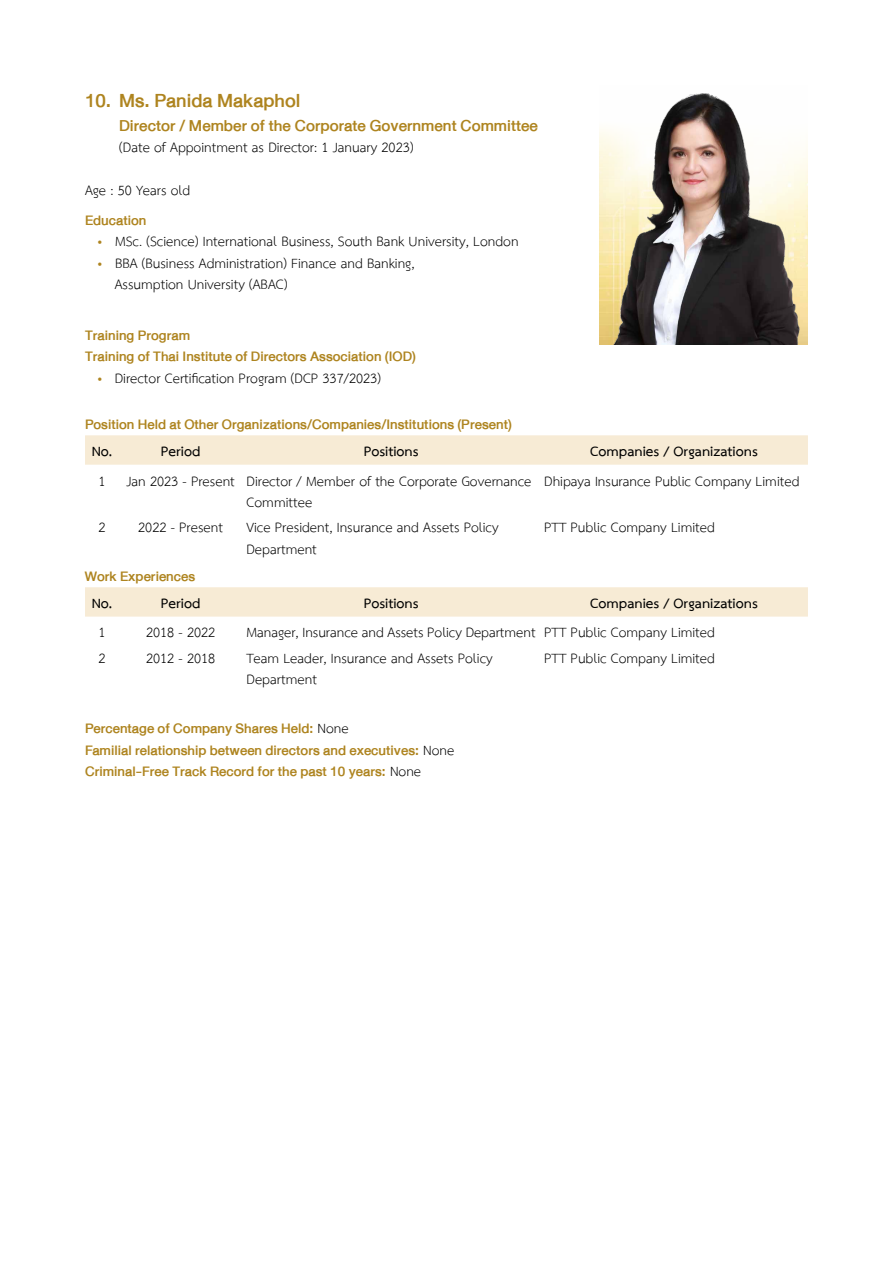
<style>
.page{position:relative;width:893px;height:1263px;background:#fff}
.page>*{position:absolute;margin:0;border:0;box-sizing:border-box;transform-origin:0 0}
.t1{font:27px "DB Helvethaica X 65 Med";color:#ae841f}
.t2{font:22.5px "DB Helvethaica X 65 Med";color:#ae841f}
.t3{font:19.5px/21.5px "TH Sarabun PSK";color:#000}
.t4{font:19.5px/21.5px "DB Helvethaica X 65 Med";color:#ae841f}
.t5{font:700 19.5px "TH Sarabun PSK";color:#000}
.s1{color:#ae841f}
.s2{font-family:"TH Sarabun PSK";color:#000}
</style>
<div class="page">
<img style="left:600px;top:93px;width:208px;height:252px">
<div style="left:85px;top:435px;width:723px;height:30px;background:#f7ebd5"></div>
<div style="left:85px;top:587px;width:723px;height:30px;background:#f7ebd5"></div>
<h1 class="t1" style="left:85px;top:86px;width:217px">10. Ms. Panida Makaphol</h1>
<p class="t2" style="left:119px;top:113px;width:420px">Director / Member of the Corporate Government Committee</p>
<p class="t3" style="left:85px;top:127px;width:330px;line-height:42.9px;text-indent:34px">(Date of Appointment as Director: 1 January 2023)<br>Age : 50 Years old</p>
<p class="t4" style="left:85px;top:210px;width:63px">Education</p>
<p class="t3" style="left:98px;top:232px;width:422px"><span class="s1">•</span> MSc. (Science) International Business, South Bank University, London</p>
<p class="t3" style="left:115px;top:253px;width:301px;text-indent:-17px"><span class="s1">•</span> BBA (Business Administration) Finance and Banking,<br>Assumption University (ABAC)</p>
<p class="t4" style="left:85px;top:325px;width:332px;line-height:21px">Training Program<br>Training of Thai Institute of Directors Association (IOD)</p>
<p class="t3" style="left:98px;top:368px;width:285px"><span class="s1">•</span> Director Certification Program (DCP 337/2023)</p>
<p class="t4" style="left:85px;top:414px;width:428px">Position Held at Other Organizations/Companies/Institutions (Present)</p>
<p class="t5" style="left:92px;top:440px;width:22px">No.</p>
<p class="t5" style="left:161px;top:440px;width:41px">Period</p>
<p class="t5" style="left:364px;top:440px;width:56px">Positions</p>
<p class="t5" style="left:590px;top:440px;width:169px">Companies / Organizations</p>
<p class="t3" style="left:247px;top:471px;width:286px;text-indent:-148px">1 Jan 2023 - Present Director / Member of the Corporate Governance<br>Committee</p>
<p class="t3" style="left:544px;top:471px;width:257px">Dhipaya Insurance Public Company Limited</p>
<p class="t3" style="left:98px;top:517px;width:9px">2</p>
<p class="t3" style="left:247px;top:517px;width:253px;text-indent:-108px">2022 - Present Vice President, Insurance and Assets Policy<br>Department</p>
<p class="t3" style="left:544px;top:517px;width:172px">PTT Public Company Limited</p>
<p class="t4" style="left:85px;top:566px;width:112px">Work Experiences</p>
<p class="t5" style="left:92px;top:592px;width:22px">No.</p>
<p class="t5" style="left:161px;top:592px;width:41px">Period</p>
<p class="t5" style="left:364px;top:592px;width:56px">Positions</p>
<p class="t5" style="left:590px;top:592px;width:169px">Companies / Organizations</p>
<p class="t3" style="left:98px;top:623px;width:9px">1</p>
<p class="t3" style="left:146px;top:623px;width:71px">2018 - 2022</p>
<p class="t3" style="left:247px;top:623px;width:470px">Manager, Insurance and Assets Policy Department PTT Public Company Limited</p>
<p class="t3" style="left:98px;top:648px;width:9px">2</p>
<p class="t3" style="left:146px;top:648px;width:71px">2012 - 2018</p>
<p class="t3" style="left:247px;top:648px;width:248px">Team Leader, Insurance and Assets Policy<br>Department</p>
<p class="t3" style="left:544px;top:648px;width:172px">PTT Public Company Limited</p>
<p class="t4" style="left:85px;top:718px;width:371px">Percentage of Company Shares Held: <span class="s2">None<br></span>Familial relationship between directors and executives: <span class="s2">None<br></span>Criminal-Free Track Record for the past 10 years: <span class="s2">None</span></p>
</div>
